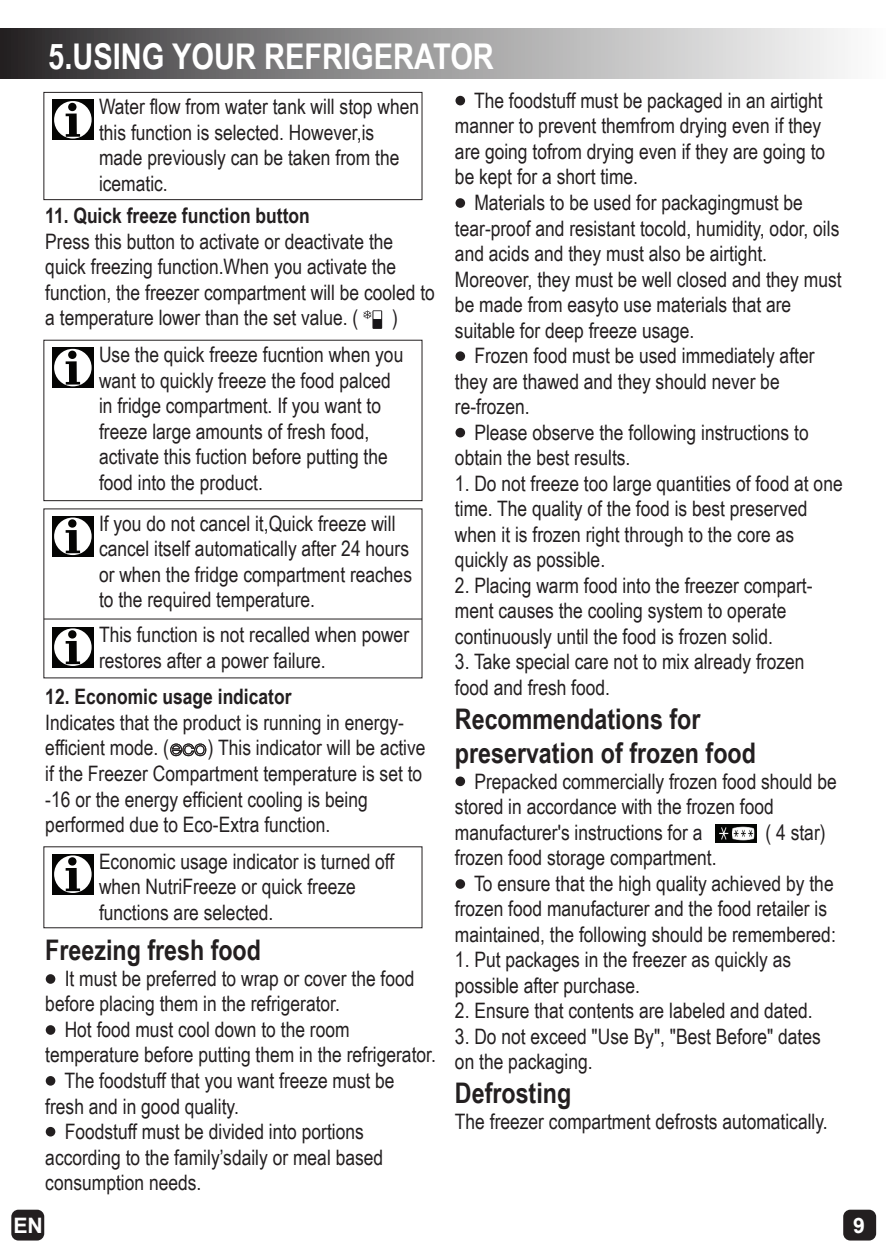
<style>
.page{position:relative;width:886px;height:1248px;background:#fff}
.page>*{position:absolute;margin:0;border:0;box-sizing:border-box;transform-origin:0 0}
.t1{font:700 35.5px "Arial Narrow";color:#fff}
.t2{font:700 28.25px/34px "Arial Narrow";color:#231f20}
.t3{font:21.25px/25.5px "Arial Narrow";color:#231f20}
.t4{font:700 21.25px "Arial Narrow";color:#231f20}
.t5{font:700 21.25px "Arial";color:#fff}
</style>
<div class="page">
<div style="left:11px;top:1209px;width:33px;height:31px;background:#231f20;border-radius:7px"></div>
<div style="left:843px;top:1209px;width:33px;height:31px;background:#231f20;border-radius:7px"></div>
<svg style="left:0;top:28px;width:845px;height:50px;background:#969596"></svg>
<svg style="left:170px;top:743px;width:36px;height:13px"></svg>
<div style="left:44px;top:92px;width:378px;height:108px;border:1px solid #231f20"></div>
<div style="left:52px;top:99px;width:41px;height:41px;background:#050504"></div>
<div style="left:54px;top:101px;width:38px;height:37px;background:#fff;border-radius:50%"></div>
<svg style="left:66px;top:103px;width:14px;height:34px"></svg>
<div style="left:52px;top:853px;width:41px;height:41px;background:#050504"></div>
<div style="left:54px;top:855px;width:38px;height:37px;background:#fff;border-radius:50%"></div>
<svg style="left:66px;top:857px;width:14px;height:34px"></svg>
<div style="left:44px;top:340px;width:378px;height:161px;border:1px solid #231f20"></div>
<div style="left:52px;top:347px;width:41px;height:41px;background:#050504"></div>
<div style="left:54px;top:349px;width:38px;height:37px;background:#fff;border-radius:50%"></div>
<svg style="left:66px;top:350px;width:14px;height:34px"></svg>
<div style="left:52px;top:516px;width:41px;height:40px;background:#050504"></div>
<div style="left:54px;top:517px;width:38px;height:38px;background:#fff;border-radius:50%"></div>
<svg style="left:66px;top:519px;width:14px;height:34px"></svg>
<div style="left:52px;top:626px;width:41px;height:41px;background:#050504"></div>
<div style="left:54px;top:628px;width:38px;height:38px;background:#fff;border-radius:50%"></div>
<svg style="left:66px;top:630px;width:14px;height:34px"></svg>
<hr style="left:44px;top:618px;width:378px;height:1px;background:#231f20">
<svg style="left:372px;top:310px;width:10px;height:19px"></svg>
<div style="left:373px;top:311px;width:8px;height:17px;background:#171518"></div>
<svg style="left:363px;top:310px;width:18px;height:9px"></svg>
<div style="left:46px;top:974px;width:9px;height:9px;background:#231f20;border-radius:50%"></div>
<div style="left:46px;top:1025px;width:9px;height:9px;background:#231f20;border-radius:50%"></div>
<svg style="left:46px;top:1075px;width:9px;height:10px"></svg>
<div style="left:46px;top:1126px;width:9px;height:10px;background:#231f20;border-radius:50%"></div>
<div style="left:455px;top:96px;width:10px;height:9px;background:#231f20;border-radius:50%"></div>
<div style="left:455px;top:198px;width:10px;height:10px;background:#231f20;border-radius:50%"></div>
<div style="left:455px;top:351px;width:10px;height:10px;background:#231f20;border-radius:50%"></div>
<div style="left:455px;top:428px;width:10px;height:9px;background:#231f20;border-radius:50%"></div>
<div style="left:455px;top:776px;width:10px;height:10px;background:#231f20;border-radius:50%"></div>
<div style="left:455px;top:879px;width:10px;height:9px;background:#231f20;border-radius:50%"></div>
<img style="left:716px;top:824px;width:40px;height:18px">
<h1 class="t1" style="left:48px;top:29px;width:447px">5.USING YOUR REFRIGERATOR</h1>
<p class="t3" style="left:99px;top:93px;width:322px">Water flow from water tank will stop when this function is selected. However,is made previously can be taken from the icematic.</p>
<p class="t4" style="left:45px;top:200px;width:266px">11. Quick freeze function button</p>
<p class="t3" style="left:45px;top:228px;width:391px">Press this button to activate or deactivate the quick freezing function.When you activate the function, the freezer compartment will be cooled to a temperature lower than the set value. (</p>
<p class="t3" style="left:392px;top:304px;width:7px">)</p>
<p class="t3" style="left:99px;top:341px;width:306px">Use the quick freeze fucntion when you want to quickly freeze the food palced in fridge compartment. If you want to freeze large amounts of fresh food, activate this fuction before putting the food into the product.</p>
<p class="t3" style="left:99px;top:510px;width:314px">If you do not cancel it,Quick freeze will cancel itself automatically after 24 hours or when the fridge compartment reaches to the required temperature.</p>
<p class="t3" style="left:99px;top:621px;width:312px">This function is not recalled when power restores after a power failure.</p>
<p class="t4" style="left:45px;top:680px;width:248px">12. Economic usage indicator</p>
<p class="t3" style="left:45px;top:708px;width:360px">Indicates that the product is running in energy&shy;efficient mode. (</p>
<p class="t3" style="left:45px;top:734px;width:382px;text-indent:163px">) This indicator will be active if the Freezer Compartment temperature is set to -16 or the energy efficient cooling is being performed due to Eco-Extra function.</p>
<p class="t3" style="left:99px;top:847px;width:297px">Economic usage indicator is turned off when NutriFreeze or quick freeze functions are selected.</p>
<h2 class="t2" style="left:45px;top:931px;width:217px">Freezing fresh food</h2>
<p class="t3" style="left:65px;top:964px;width:351px">It must be preferred to wrap or cover the food</p>
<p class="t3" style="left:45px;top:990px;width:296px">before placing them in the refrigerator.</p>
<p class="t3" style="left:65px;top:1015px;width:286px">Hot food must cool down to the room</p>
<p class="t3" style="left:45px;top:1041px;width:392px">temperature before putting them in the refrigerator.</p>
<p class="t3" style="left:64px;top:1066px;width:332px">The foodstuff that you want freeze must be</p>
<p class="t3" style="left:45px;top:1092px;width:195px">fresh and in good quality.</p>
<p class="t3" style="left:65px;top:1117px;width:301px">Foodstuff must be divided into portions</p>
<p class="t3" style="left:45px;top:1143px;width:339px">according to the family’sdaily or meal based</p>
<p class="t3" style="left:45px;top:1168px;width:158px">consumption needs.</p>
<p class="t3" style="left:455px;top:87px;width:372px;text-indent:19px">The foodstuff must be packaged in an airtight manner to prevent themfrom drying even if they are going tofrom drying even if they are going to be kept for a short time.</p>
<p class="t3" style="left:455px;top:189px;width:388px;text-indent:19px">Materials to be used for packagingmust be tear-proof and resistant tocold, humidity, odor, oils and acids and they must also be airtight.<br>Moreover, they must be well closed and they must be made from easyto use materials that are suitable for deep freeze usage.</p>
<p class="t3" style="left:455px;top:342px;width:361px;text-indent:19px">Frozen food must be used immediately after they are thawed and they should never be re-frozen.</p>
<p class="t3" style="left:455px;top:418px;width:355px;text-indent:19px">Please observe the following instructions to obtain the best results.</p>
<p class="t3" style="left:455px;top:469px;width:389px">1. Do not freeze too large quantities of food at one time. The quality of the food is best preserved when it is frozen right through to the core as quickly as possible.</p>
<p class="t3" style="left:455px;top:572px;width:359px">2. Placing warm food into the freezer compart&shy;ment causes the cooling system to operate continuously until the food is frozen solid.</p>
<p class="t3" style="left:455px;top:648px;width:351px">3. Take special care not to mix already frozen food and fresh food.</p>
<h2 class="t2" style="left:455px;top:700px;width:302px">Recommendations for preservation of frozen food</h2>
<p class="t3" style="left:455px;top:767px;width:383px;text-indent:19px">Prepacked commercially frozen food should be stored in accordance with the frozen food manufacturer's instructions for a</p>
<p class="t3" style="left:765px;top:818px;width:62px">( 4 star)</p>
<p class="t3" style="left:455px;top:844px;width:263px">frozen food storage compartment.</p>
<p class="t3" style="left:474px;top:869px;width:361px">To ensure that the high quality achieved by the</p>
<p class="t3" style="left:455px;top:895px;width:374px">frozen food manufacturer and the food retailer is</p>
<p class="t3" style="left:455px;top:920px;width:382px">maintained, the following should be remembered:</p>
<p class="t3" style="left:455px;top:946px;width:338px">1. Put packages in the freezer as quickly as possible after purchase.</p>
<p class="t3" style="left:455px;top:997px;width:359px">2. Ensure that contents are labeled and dated.</p>
<p class="t3" style="left:455px;top:1022px;width:367px">3. Do not exceed "Use By", "Best Before" dates on the packaging.</p>
<h2 class="t2" style="left:455px;top:1074px;width:118px">Defrosting</h2>
<p class="t3" style="left:455px;top:1107px;width:374px">The freezer compartment defrosts automatically.</p>
<p class="t5" style="left:13px;top:1210px;width:31px">EN</p>
<p class="t5" style="left:853px;top:1210px;width:13px">9</p>
</div>
